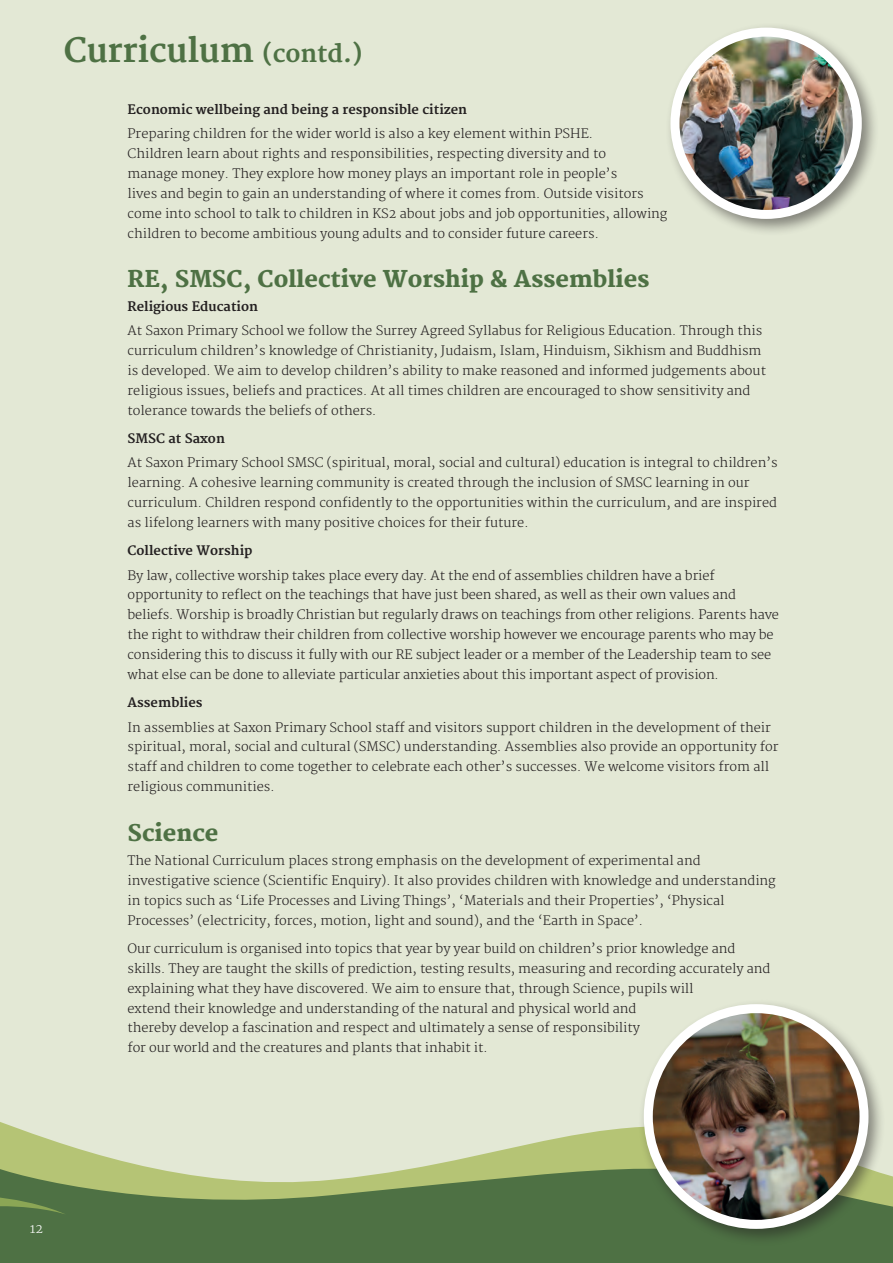
<style>
.page{position:relative;width:893px;height:1263px;background:#e3e8d5}
.page>*{position:absolute;margin:0;border:0;box-sizing:border-box;transform-origin:0 0}
.t1{font:700 33px "Merriweather";letter-spacing:-.005em;color:#4e7144}
.t2{font:800 22.5px "Merriweather";color:#4e7144}
.t3{font:300 12.75px/20px "Merriweather";color:#231f20}
.t4{font:700 12.75px "Merriweather";color:#231f20}
.t5{font:300 12.75px "Merriweather";color:#fff}
.s1{font-size:24px}
</style>
<div class="page">
<div style="left:66px;top:1228px;width:827px;height:35px;background:#4e7144"></div>
<svg style="left:0;top:1122px;width:893px;height:106px"></svg>
<svg style="left:0;top:1141px;width:66px;height:122px;background:#6f8b53"></svg>
<div style="left:638px;top:998px;width:248px;height:248px;background:#231f20;opacity:.5"></div>
<img style="left:652px;top:1009px;width:212px;height:215px">
<div style="left:644px;top:1004px;width:224px;height:225px;border:9px solid #fff;border-radius:50%"></div>
<div style="left:665px;top:22px;width:214px;height:214px;background:#231f20;opacity:.5"></div>
<img style="left:675px;top:32px;width:182px;height:182px;border-radius:91px">
<div style="left:670px;top:28px;width:192px;height:191px;border:9px solid #fff;border-radius:50%"></div>
<h1 class="t1" style="left:64px;top:31px;width:300px">Curriculum <span class="s1">(contd.)</span></h1>
<p class="t4" style="left:128px;top:102px;width:341px">Economic wellbeing and being a responsible citizen</p>
<p class="t3" style="left:128px;top:124px;width:541px">Preparing children for the wider world is also a key element within PSHE.<br>Children learn about rights and responsibilities, respecting diversity and to<br>manage money. They explore how money plays an important role in people’s<br>lives and begin to gain an understanding of where it comes from. Outside visitors come into school to talk to children in KS2 about jobs and job opportunities, allowing children to become ambitious young adults and to consider future careers.</p>
<h2 class="t2" style="left:128px;top:266px;width:523px">RE, SMSC, Collective Worship &amp; Assemblies</h2>
<p class="t4" style="left:128px;top:299px;width:132px">Religious Education</p>
<p class="t3" style="left:128px;top:321px;width:640px">At Saxon Primary School we follow the Surrey Agreed Syllabus for Religious Education. Through this curriculum children’s knowledge of Christianity, Judaism, Islam, Hinduism, Sikhism and Buddhism is developed. We aim to develop children’s ability to make reasoned and informed judgements about religious issues, beliefs and practices. At all times children are encouraged to show sensitivity and tolerance towards the beliefs of others.</p>
<p class="t4" style="left:128px;top:431px;width:99px">SMSC at Saxon</p>
<p class="t3" style="left:128px;top:453px;width:652px">At Saxon Primary School SMSC (spiritual, moral, social and cultural) education is integral to children’s learning. A cohesive learning community is created through the inclusion of SMSC learning in our curriculum. Children respond confidently to the opportunities within the curriculum, and are inspired as lifelong learners with many positive choices for their future.</p>
<p class="t4" style="left:128px;top:543px;width:126px">Collective Worship</p>
<p class="t3" style="left:128px;top:566px;width:653px">By law, collective worship takes place every day. At the end of assemblies children have a brief opportunity to reflect on the teachings that have just been shared, as well as their own values and beliefs. Worship is broadly Christian but regularly draws on teachings from other religions. Parents have the right to withdraw their children from collective worship however we encourage parents who may be considering this to discuss it fully with our RE subject leader or a member of the Leadership team to see what else can be done to alleviate particular anxieties about this important aspect of provision.</p>
<p class="t4" style="left:128px;top:695px;width:76px">Assemblies</p>
<p class="t3" style="left:128px;top:717px;width:652px">In assemblies at Saxon Primary School staff and visitors support children in the development of their spiritual, moral, social and cultural (SMSC) understanding. Assemblies also provide an opportunity for staff and children to come together to celebrate each other’s successes. We welcome visitors from all religious communities.</p>
<h2 class="t2" style="left:128px;top:820px;width:92px">Science</h2>
<p class="t3" style="left:128px;top:851px;width:650px">The National Curriculum places strong emphasis on the development of experimental and investigative science (Scientific Enquiry). It also provides children with knowledge and understanding in topics such as ‘Life Processes and Living Things’, ‘Materials and their Properties’, ‘Physical Processes’ (electricity, forces, motion, light and sound), and the ‘Earth in Space’.</p>
<p class="t3" style="left:128px;top:939px;width:644px">Our curriculum is organised into topics that year by year build on children’s prior knowledge and skills. They are taught the skills of prediction, testing results, measuring and recording accurately and explaining what they have discovered. We aim to ensure that, through Science, pupils will<br>extend their knowledge and understanding of the natural and physical world and<br>thereby develop a fascination and respect and ultimately a sense of responsibility<br>for our world and the creatures and plants that inhabit it.</p>
<p class="t5" style="left:30px;top:1221px;width:15px">12</p>
</div>
